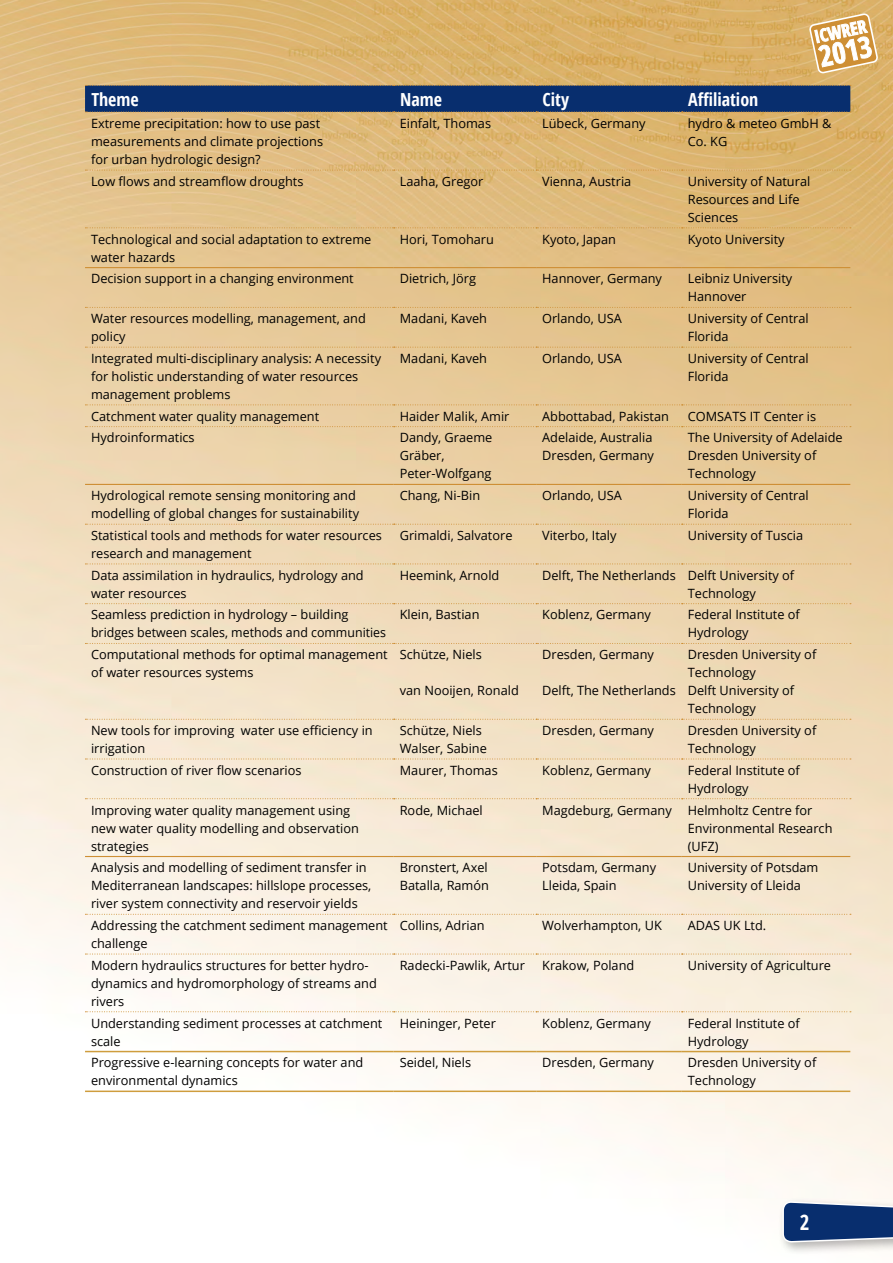
<style>
.page{position:relative;width:893px;height:1263px;background:#fff}
.page>*{position:absolute;margin:0;border:0;box-sizing:border-box;transform-origin:0 0}
.t1{font:700 condensed 21px "Open Sans";color:#fff}
.t2{font:700 condensed 18px "Open Sans";color:#fff}
.t3{font:12.75px/18px "Open Sans";color:#000}
</style>
<div class="page">
<img style="left:0;top:0;width:893px;height:1198px">
<div style="left:778px;top:1197px;width:115px;height:59px;background:#000;opacity:.3"></div>
<svg style="left:782px;top:1202px;width:111px;height:41px;background:#315084"></svg>
<svg style="left:808px;top:12px;width:71px;height:63px"></svg>
<hr style="left:85px;top:1051px;width:309px;height:1px;background:#cf9d3d">
<hr style="left:394px;top:1051px;width:142px;height:1px;background:#cf9d3d">
<hr style="left:536px;top:1051px;width:146px;height:1px;background:#cf9d3d">
<hr style="left:682px;top:1051px;width:168px;height:1px;background:#cf9d3d">
<hr style="left:85px;top:1090px;width:309px;height:2px;background:#cf9d3d">
<hr style="left:394px;top:1090px;width:142px;height:2px;background:#cf9d3d">
<hr style="left:536px;top:1090px;width:146px;height:2px;background:#cf9d3d">
<hr style="left:682px;top:1090px;width:168px;height:2px;background:#cf9d3d">
<svg style="left:85px;top:85px;width:766px;height:28px;background:#15356c"></svg>
<svg style="left:85px;top:170px;width:766px;height:1px"></svg>
<svg style="left:85px;top:227px;width:766px;height:1px"></svg>
<svg style="left:85px;top:307px;width:766px;height:1px"></svg>
<svg style="left:85px;top:347px;width:766px;height:1px"></svg>
<svg style="left:85px;top:404px;width:766px;height:1px"></svg>
<svg style="left:85px;top:426px;width:766px;height:1px"></svg>
<svg style="left:85px;top:524px;width:766px;height:1px"></svg>
<svg style="left:85px;top:563px;width:766px;height:1px"></svg>
<svg style="left:85px;top:603px;width:766px;height:1px"></svg>
<svg style="left:85px;top:643px;width:766px;height:1px"></svg>
<svg style="left:85px;top:719px;width:766px;height:1px"></svg>
<svg style="left:85px;top:759px;width:766px;height:1px"></svg>
<svg style="left:85px;top:798px;width:766px;height:1px"></svg>
<svg style="left:85px;top:914px;width:766px;height:1px"></svg>
<svg style="left:85px;top:954px;width:766px;height:1px"></svg>
<svg style="left:85px;top:1011px;width:766px;height:1px"></svg>
<hr style="left:85px;top:267px;width:309px;height:1px;background:#ce8f35">
<hr style="left:394px;top:267px;width:142px;height:1px;background:#ce8f35">
<hr style="left:536px;top:267px;width:146px;height:1px;background:#ce8f35">
<hr style="left:682px;top:267px;width:168px;height:1px;background:#ce8f35">
<hr style="left:85px;top:484px;width:309px;height:1px;background:#ce8f35">
<hr style="left:394px;top:484px;width:142px;height:1px;background:#ce8f35">
<hr style="left:536px;top:484px;width:146px;height:1px;background:#ce8f35">
<hr style="left:682px;top:484px;width:168px;height:1px;background:#ce8f35">
<hr style="left:85px;top:856px;width:309px;height:1px;background:#ce8f35">
<hr style="left:394px;top:856px;width:142px;height:1px;background:#ce8f35">
<hr style="left:536px;top:856px;width:146px;height:1px;background:#ce8f35">
<hr style="left:682px;top:856px;width:168px;height:1px;background:#ce8f35">
<h2 class="t2" style="left:91px;top:86px;width:49px">Theme</h2>
<h2 class="t2" style="left:400px;top:86px;width:43px">Name</h2>
<h2 class="t2" style="left:542px;top:86px;width:28px">City</h2>
<h2 class="t2" style="left:688px;top:86px;width:72px">Affiliation</h2>
<p class="t3" style="left:91px;top:114px;width:234px">Extreme precipitation: how to use past measurements and climate projections for urban hydrologic design?</p>
<p class="t3" style="left:400px;top:114px;width:93px">Einfalt, Thomas</p>
<p class="t3" style="left:542px;top:114px;width:105px">Lübeck, Germany</p>
<p class="t3" style="left:688px;top:114px;width:145px">hydro &amp; meteo GmbH &amp;<br>Co. KG</p>
<p class="t3" style="left:91px;top:172px;width:214px">Low flows and streamflow droughts</p>
<p class="t3" style="left:400px;top:172px;width:85px">Laaha, Gregor</p>
<p class="t3" style="left:542px;top:172px;width:91px">Vienna, Austria</p>
<p class="t3" style="left:688px;top:172px;width:124px">University of Natural<br>Resources and Life<br>Sciences</p>
<p class="t3" style="left:91px;top:230px;width:282px">Technological and social adaptation to extreme water hazards</p>
<p class="t3" style="left:400px;top:230px;width:96px">Hori, Tomoharu</p>
<p class="t3" style="left:542px;top:230px;width:75px">Kyoto, Japan</p>
<p class="t3" style="left:688px;top:230px;width:98px">Kyoto University</p>
<p class="t3" style="left:91px;top:269px;width:264px">Decision support in a changing environment</p>
<p class="t3" style="left:400px;top:269px;width:78px">Dietrich, Jörg</p>
<p class="t3" style="left:542px;top:269px;width:121px">Hannover, Germany</p>
<p class="t3" style="left:688px;top:269px;width:106px">Leibniz University<br>Hannover</p>
<p class="t3" style="left:91px;top:309px;width:276px">Water resources modelling, management, and policy</p>
<p class="t3" style="left:400px;top:309px;width:89px">Madani, Kaveh</p>
<p class="t3" style="left:542px;top:309px;width:81px">Orlando, USA</p>
<p class="t3" style="left:688px;top:309px;width:123px">University of Central<br>Florida</p>
<p class="t3" style="left:91px;top:349px;width:292px">Integrated multi-disciplinary analysis: A necessity for holistic understanding of water resources management problems</p>
<p class="t3" style="left:400px;top:349px;width:89px">Madani, Kaveh</p>
<p class="t3" style="left:542px;top:349px;width:81px">Orlando, USA</p>
<p class="t3" style="left:688px;top:349px;width:123px">University of Central<br>Florida</p>
<p class="t3" style="left:91px;top:407px;width:230px">Catchment water quality management</p>
<p class="t3" style="left:400px;top:407px;width:111px">Haider Malik, Amir</p>
<p class="t3" style="left:542px;top:407px;width:128px">Abbottabad, Pakistan</p>
<p class="t3" style="left:688px;top:407px;width:130px">COMSATS IT Center is</p>
<p class="t3" style="left:91px;top:428px;width:105px">Hydroinformatics</p>
<p class="t3" style="left:400px;top:428px;width:94px">Dandy, Graeme<br>Gräber,<br>Peter-Wolfgang</p>
<p class="t3" style="left:542px;top:428px;width:113px">Adelaide, Australia<br>Dresden, Germany</p>
<p class="t3" style="left:688px;top:428px;width:156px">The University of Adelaide<br>Dresden University of<br>Technology</p>
<p class="t3" style="left:91px;top:486px;width:270px">Hydrological remote sensing monitoring and modelling of global changes for sustainability</p>
<p class="t3" style="left:400px;top:486px;width:82px">Chang, Ni-Bin</p>
<p class="t3" style="left:542px;top:486px;width:81px">Orlando, USA</p>
<p class="t3" style="left:688px;top:486px;width:123px">University of Central<br>Florida</p>
<p class="t3" style="left:91px;top:526px;width:292px">Statistical tools and methods for water resources research and management</p>
<p class="t3" style="left:400px;top:526px;width:114px">Grimaldi, Salvatore</p>
<p class="t3" style="left:542px;top:526px;width:76px">Viterbo, Italy</p>
<p class="t3" style="left:688px;top:526px;width:117px">University of Tuscia</p>
<p class="t3" style="left:91px;top:566px;width:274px">Data assimilation in hydraulics, hydrology and water resources</p>
<p class="t3" style="left:400px;top:566px;width:101px">Heemink, Arnold</p>
<p class="t3" style="left:688px;top:566px;width:108px;text-indent:-146px">Delft, The Netherlands Delft University of<br>Technology</p>
<p class="t3" style="left:91px;top:605px;width:297px">Seamless prediction in hydrology – building bridges between scales, methods and communities</p>
<p class="t3" style="left:400px;top:605px;width:81px">Klein, Bastian</p>
<p class="t3" style="left:542px;top:605px;width:110px">Koblenz, Germany</p>
<p class="t3" style="left:688px;top:605px;width:114px">Federal Institute of<br>Hydrology</p>
<p class="t3" style="left:91px;top:645px;width:298px">Computational methods for optimal management of water resources systems</p>
<p class="t3" style="left:400px;top:645px;width:84px">Schütze, Niels</p>
<p class="t3" style="left:400px;top:681px;width:121px">van Nooijen, Ronald</p>
<p class="t3" style="left:688px;top:645px;width:130px">Dresden University of<br>Technology<br>Delft University of<br>Technology</p>
<p class="t3" style="left:542px;top:645px;width:113px">Dresden, Germany</p>
<p class="t3" style="left:542px;top:681px;width:135px">Delft, The Netherlands</p>
<p class="t3" style="left:91px;top:721px;width:283px">New tools for improving water use efficiency in irrigation</p>
<p class="t3" style="left:400px;top:721px;width:89px">Schütze, Niels<br>Walser, Sabine</p>
<p class="t3" style="left:542px;top:721px;width:113px">Dresden, Germany</p>
<p class="t3" style="left:688px;top:721px;width:130px">Dresden University of<br>Technology</p>
<p class="t3" style="left:91px;top:761px;width:212px">Construction of river flow scenarios</p>
<p class="t3" style="left:400px;top:761px;width:100px">Maurer, Thomas</p>
<p class="t3" style="left:542px;top:761px;width:110px">Koblenz, Germany</p>
<p class="t3" style="left:688px;top:761px;width:114px">Federal Institute of<br>Hydrology</p>
<p class="t3" style="left:91px;top:800px;width:269px">Improving water quality management using new water quality modelling and observation strategies</p>
<p class="t3" style="left:400px;top:800px;width:85px">Rode, Michael</p>
<p class="t3" style="left:542px;top:800px;width:131px">Magdeburg, Germany</p>
<p class="t3" style="left:688px;top:800px;width:146px">Helmholtz Centre for<br>Environmental Research (UFZ)</p>
<p class="t3" style="left:91px;top:858px;width:282px">Analysis and modelling of sediment transfer in<br>Mediterranean landscapes: hillslope processes, river system connectivity and reservoir yields</p>
<p class="t3" style="left:400px;top:858px;width:91px">Bronstert, Axel<br>Batalla, Ramón</p>
<p class="t3" style="left:542px;top:858px;width:115px">Potsdam, Germany<br>Lleida, Spain</p>
<p class="t3" style="left:688px;top:858px;width:132px">University of Potsdam<br>University of Lleida</p>
<p class="t3" style="left:91px;top:916px;width:298px">Addressing the catchment sediment management challenge</p>
<p class="t3" style="left:400px;top:916px;width:87px">Collins, Adrian</p>
<p class="t3" style="left:542px;top:916px;width:121px">Wolverhampton, UK</p>
<p class="t3" style="left:688px;top:916px;width:80px">ADAS UK Ltd.</p>
<p class="t3" style="left:91px;top:956px;width:287px">Modern hydraulics structures for better hydro&shy;dynamics and hydromorphology of streams and rivers</p>
<p class="t3" style="left:400px;top:956px;width:127px">Radecki-Pawlik, Artur</p>
<p class="t3" style="left:542px;top:956px;width:94px">Krakow, Poland</p>
<p class="t3" style="left:688px;top:956px;width:145px">University of Agriculture</p>
<p class="t3" style="left:91px;top:1013px;width:293px">Understanding sediment processes at catchment scale</p>
<p class="t3" style="left:400px;top:1013px;width:98px">Heininger, Peter</p>
<p class="t3" style="left:542px;top:1013px;width:110px">Koblenz, Germany</p>
<p class="t3" style="left:688px;top:1013px;width:114px">Federal Institute of<br>Hydrology</p>
<p class="t3" style="left:91px;top:1053px;width:274px">Progressive e-learning concepts for water and environmental dynamics</p>
<p class="t3" style="left:400px;top:1053px;width:73px">Seidel, Niels</p>
<p class="t3" style="left:542px;top:1053px;width:113px">Dresden, Germany</p>
<p class="t3" style="left:688px;top:1053px;width:130px">Dresden University of<br>Technology</p>
<h1 class="t1" style="left:800px;top:1208px;width:11px">2</h1>
</div>
